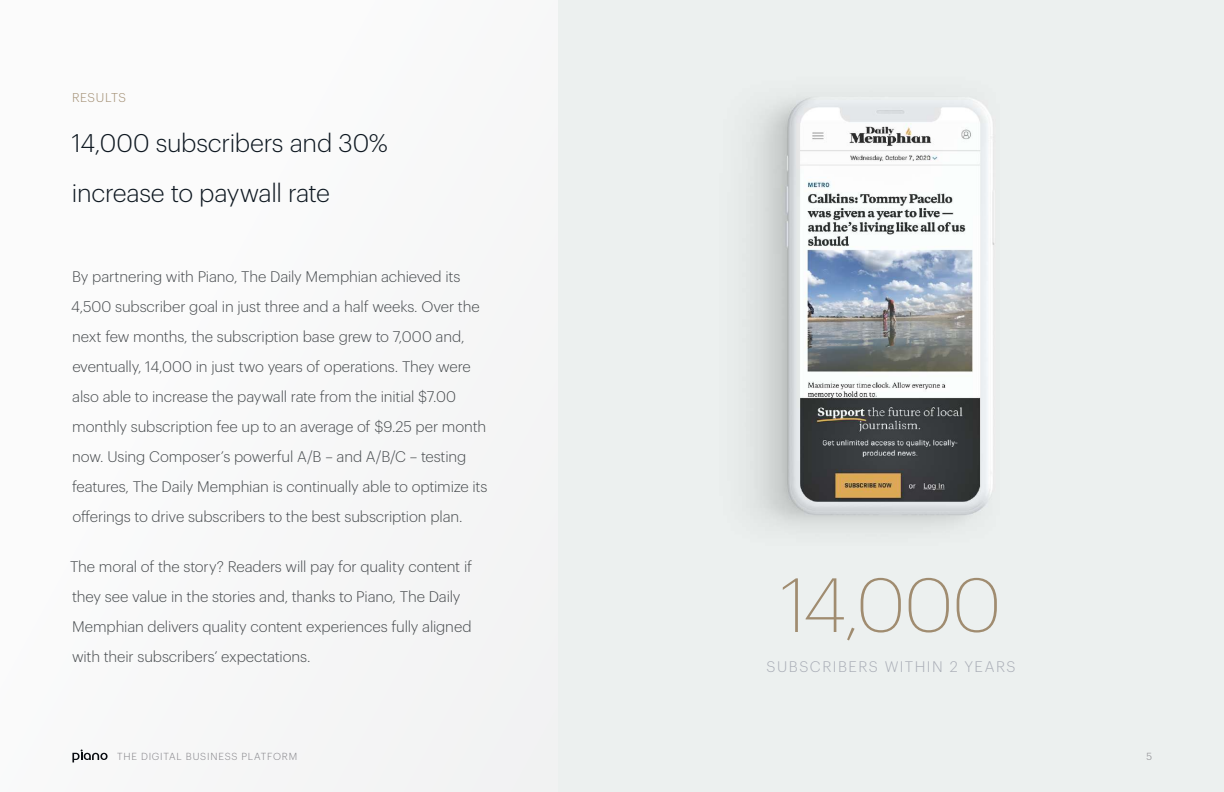
<style>
.page{position:relative;width:1224px;height:792px;background:#f8f9f9}
.page>*{position:absolute;margin:0;border:0;box-sizing:border-box;transform-origin:0 0}
.t1{font:200 75px "Graphik";color:#a08c70}
.t2{font:300 25px/50px "Graphik";letter-spacing:-.01em;color:#0e1821}
.t3{font:300 15px/30px "Graphik";letter-spacing:-.01em;color:#474b4e}
.t4{font:300 15px "Graphik";letter-spacing:.095em;color:#a9adb6}
.t5{font:300 12.5px "Graphik";letter-spacing:.04em;color:#a08c70}
.t6{font:300 10px "Graphik";letter-spacing:.08em;color:#838287}
</style>
<div class="page">
<img style="left:558px;top:0;width:666px;height:792px">
<svg style="left:72px;top:750px;width:36px;height:12px"></svg>
<p class="t5" style="left:72px;top:88px;width:56px">RESULTS</p>
<h2 class="t2" style="left:72px;top:116px;width:318px">14,000 subscribers and 30% increase to paywall rate</h2>
<p class="t3" style="left:71px;top:260px;width:418px">By partnering with Piano, The Daily Memphian achieved its 4,500 subscriber goal in just three and a half weeks. Over the next few months, the subscription base grew to 7,000 and, eventually, 14,000 in just two years of operations. They were also able to increase the paywall rate from the initial $7.00 monthly subscription fee up to an average of $9.25 per month now. Using Composer’s powerful A/B – and A/B/C – testing features, The Daily Memphian is continually able to optimize its offerings to drive subscribers to the best subscription plan.</p>
<p class="t3" style="left:70px;top:550px;width:404px">The moral of the story? Readers will pay for quality content if they see value in the stories and, thanks to Piano, The Daily Memphian delivers quality content experiences fully aligned with their subscribers’ expectations.</p>
<h1 class="t1" style="left:781px;top:551px;width:221px">14,000</h1>
<p class="t4" style="left:766px;top:656px;width:251px">SUBSCRIBERS WITHIN 2 YEARS</p>
<p class="t6" style="left:117px;top:749px;width:182px">THE DIGITAL BUSINESS PLATFORM</p>
<p class="t6" style="left:1146px;top:749px;width:7px">5</p>
</div>
